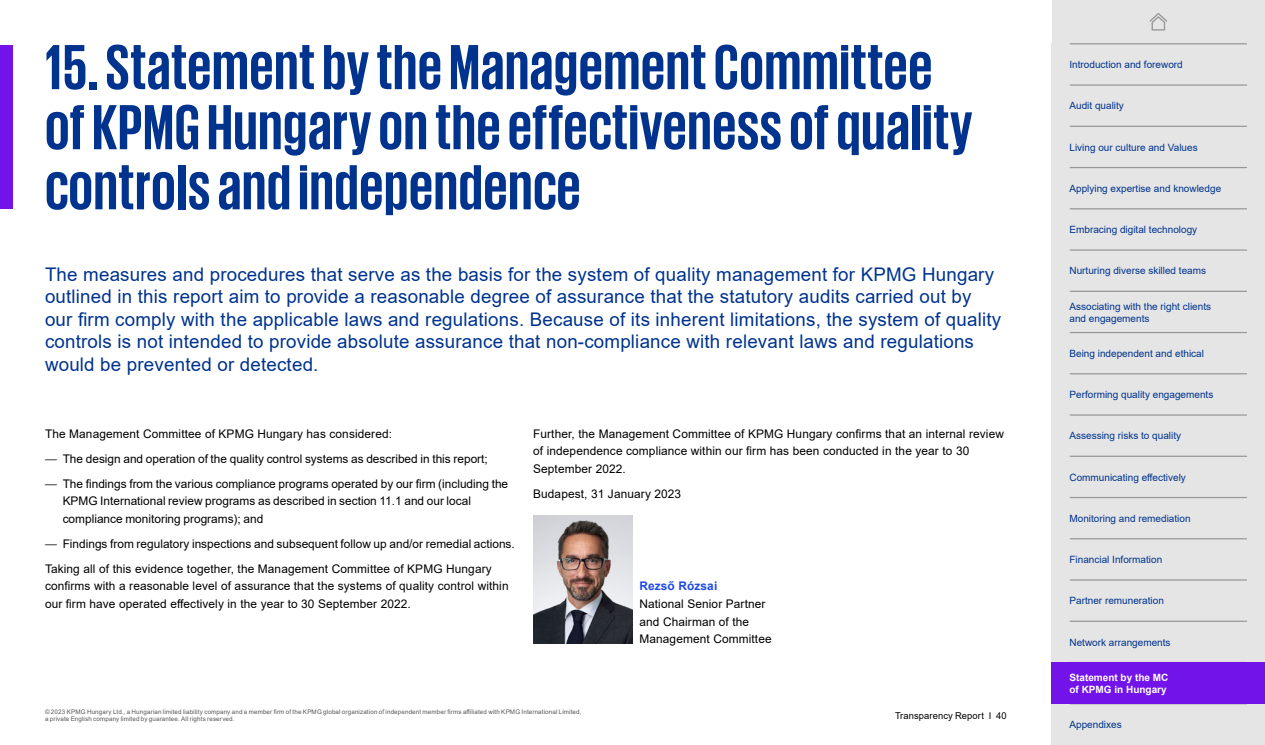
<style>
.page{position:relative;width:1265px;height:745px;background:#fff}
.page>*{position:absolute;margin:0;border:0;box-sizing:border-box;transform-origin:0 0}
.t1{font:700 65px/60px "KPMG";letter-spacing:.01em;color:#00338d}
.t2{font:18.75px/22.5px "Arial";letter-spacing:.01em;color:#00338d}
.t3{font:11.88px/17.5px "Arial";letter-spacing:.01em;color:#000}
.t4{font:700 11.88px "Arial";letter-spacing:.01em;color:#1e49e2}
.t5{font:10px/12px "Arial";color:#00338d}
.t6{font:700 10px/12px "Arial";color:#fff}
.t7{font:9.38px "Arial";letter-spacing:.015em;color:#000}
.t8{font:6.25px/7.5px "Arial";letter-spacing:.02em;color:#58595b}
.s1{font-family:"Univers LT Std";font-weight:300}
</style>
<div class="page">
<div style="left:0;top:46px;width:12px;height:163px;background:#7213ea"></div>
<img style="left:533px;top:515px;width:99px;height:127px">
<div style="left:1052px;top:0;width:213px;height:744px;background:#e5e5e5"></div>
<svg style="left:1149px;top:13px;width:18px;height:18px"></svg>
<hr style="left:1070px;top:43px;width:177px;height:1px;background:#989898">
<hr style="left:1070px;top:84px;width:177px;height:2px;background:#989898">
<hr style="left:1070px;top:126px;width:177px;height:1px;background:#989898">
<hr style="left:1070px;top:167px;width:177px;height:1px;background:#989898">
<hr style="left:1070px;top:208px;width:177px;height:1px;background:#989898">
<hr style="left:1070px;top:249px;width:177px;height:1px;background:#989898">
<hr style="left:1070px;top:290px;width:177px;height:2px;background:#989898">
<hr style="left:1070px;top:332px;width:177px;height:1px;background:#989898">
<hr style="left:1070px;top:373px;width:177px;height:1px;background:#989898">
<hr style="left:1070px;top:414px;width:177px;height:1px;background:#989898">
<hr style="left:1070px;top:455px;width:177px;height:1px;background:#989898">
<hr style="left:1070px;top:496px;width:177px;height:2px;background:#989898">
<hr style="left:1070px;top:537px;width:177px;height:2px;background:#989898">
<hr style="left:1070px;top:620px;width:177px;height:1px;background:#989898">
<hr style="left:1070px;top:661px;width:177px;height:1px;background:#989898">
<hr style="left:1070px;top:579px;width:177px;height:1px;background:#989898">
<hr style="left:1070px;top:702px;width:177px;height:2px;background:#989898">
<div style="left:1052px;top:662px;width:213px;height:41px;background:#7213ea"></div>
<h1 class="t1" style="left:45px;top:35px;width:929px">15. Statement by the Management Committee of KPMG Hungary on the effectiveness of quality controls and independence</h1>
<p class="t2" style="left:45px;top:263px;width:958px">The measures and procedures that serve as the basis for the system of quality management for KPMG Hungary outlined in this report aim to provide a reasonable degree of assurance that the statutory audits carried out by our firm comply with the applicable laws and regulations. Because of its inherent limitations, the system of quality controls is not intended to provide absolute assurance that non-compliance with relevant laws and regulations would be prevented or detected.</p>
<p class="t3" style="left:45px;top:424px;width:349px">The Management Committee of KPMG Hungary has considered:</p>
<p class="t3" style="left:45px;top:449px;width:444px"><span class="s1">—</span> The design and operation of the quality control systems as described in this report;</p>
<p class="t3" style="left:63px;top:474px;width:447px;text-indent:-18px"><span class="s1">—</span> The findings from the various compliance programs operated by our firm (including the<br>KPMG International review programs as described in section 11.1 and our local compliance monitoring programs); and</p>
<p class="t3" style="left:45px;top:531px;width:471px;line-height:25px"><span class="s1">—</span> Findings from regulatory inspections and subsequent follow up and/or remedial actions.<br>Taking all of this evidence together, the Management Committee of KPMG Hungary</p>
<p class="t3" style="left:45px;top:577px;width:465px">confirms with a reasonable level of assurance that the systems of quality control within our firm have operated effectively in the year to 30 September 2022.</p>
<p class="t3" style="left:533px;top:424px;width:472px">Further, the Management Committee of KPMG Hungary confirms that an internal review of independence compliance within our firm has been conducted in the year to 30<br>September 2022.</p>
<p class="t3" style="left:533px;top:484px;width:150px">Budapest, 31 January 2023</p>
<p class="t4" style="left:639px;top:577px;width:79px">Rezső Rózsai</p>
<p class="t3" style="left:639px;top:594px;width:134px">National Senior Partner and Chairman of the<br>Management Committee</p>
<p class="t8" style="left:45px;top:707px;width:538px">© 2023 KPMG Hungary Ltd., a Hungarian limited liability company and a member firm of the KPMG global organization of independent member firms affiliated with KPMG International Limited, a private English company limited by guarantee. All rights reserved.</p>
<p class="t7" style="left:895px;top:708px;width:113px">Transparency Report I 40</p>
<p class="t5" style="left:1069px;top:58px;width:115px">Introduction and foreword</p>
<p class="t5" style="left:1069px;top:100px;width:56px">Audit quality</p>
<p class="t5" style="left:1069px;top:141px;width:130px">Living our culture and Values</p>
<p class="t5" style="left:1069px;top:182px;width:153px">Applying expertise and knowledge</p>
<p class="t5" style="left:1069px;top:223px;width:129px">Embracing digital technology</p>
<p class="t5" style="left:1069px;top:264px;width:138px">Nurturing diverse skilled teams</p>
<p class="t5" style="left:1069px;top:300px;width:143px">Associating with the right clients and engagements</p>
<p class="t5" style="left:1069px;top:347px;width:136px">Being independent and ethical</p>
<p class="t5" style="left:1069px;top:388px;width:145px">Performing quality engagements</p>
<p class="t5" style="left:1069px;top:429px;width:113px">Assessing risks to quality</p>
<p class="t5" style="left:1069px;top:470px;width:118px">Communicating effectively</p>
<p class="t5" style="left:1069px;top:512px;width:123px">Monitoring and remediation</p>
<p class="t5" style="left:1069px;top:553px;width:94px">Financial Information</p>
<p class="t5" style="left:1069px;top:594px;width:96px">Partner remuneration</p>
<p class="t5" style="left:1069px;top:635px;width:103px">Network arrangements</p>
<p class="t6" style="left:1069px;top:671px;width:100px">Statement by the MC of KPMG in Hungary</p>
<p class="t5" style="left:1069px;top:718px;width:54px">Appendixes</p>
</div>
